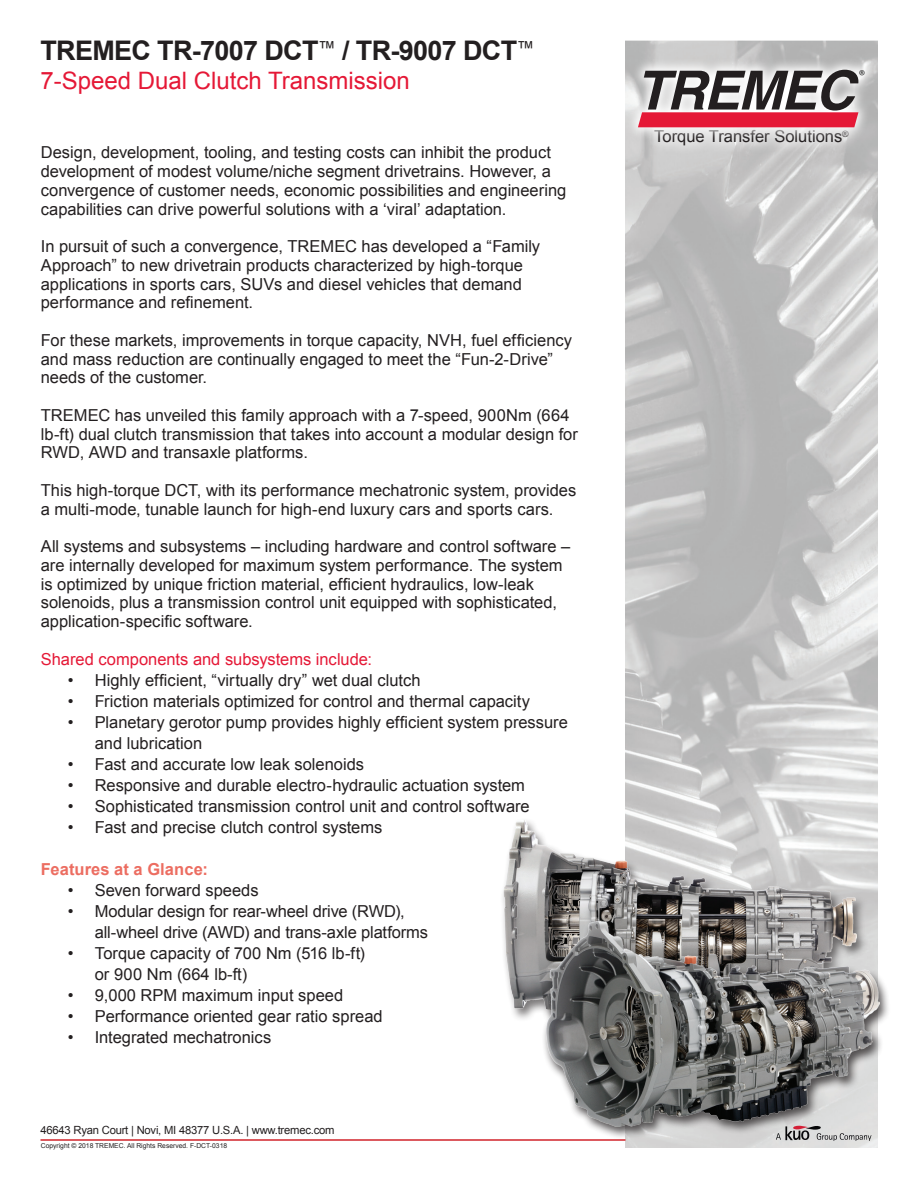
<style>
.page{position:relative;width:918px;height:1188px;background:#fff}
.page>*{position:absolute;margin:0;border:0;box-sizing:border-box;transform-origin:0 0}
.t1{font:700 27px "Arial";letter-spacing:-.025em;color:#231f20}
.t2{font:24px "Arial";color:#e51836}
.t3{font:16.5px/18.8px "Arial";color:#231f20}
.t4{font:16.5px "Arial";color:#e51836}
.t5{font:700 16.5px "Arial";letter-spacing:.005em;color:#ec6d61}
.t6{font:11.55px "Myriad";color:#000}
.t7{font:11.25px "Arial";letter-spacing:-.02em;color:#231f20}
.t8{font:6.75px "Arial";color:#231f20}
</style>
<div class="page">
<img style="left:626px;top:40px;width:252px;height:1108px">
<hr style="left:40px;top:1139px;width:586px;height:2px;background:#d1232a">
<div style="left:642px;top:117px;width:219px;height:41px;background:#fff;opacity:.5"></div>
<svg style="left:625px;top:57px;width:252px;height:84px;background:#d4d2d2"></svg>
<svg style="left:638px;top:70px;width:221px;height:57px"></svg>
<svg style="left:776px;top:1140px;width:96px;height:1px"></svg>
<div style="left:499px;top:818px;width:370px;height:223px;background:#231f20;opacity:.6"></div>
<img style="left:503px;top:819px;width:354px;height:209px">
<div style="left:542px;top:920px;width:349px;height:220px;background:#231f20;opacity:.75"></div>
<img style="left:546px;top:922px;width:334px;height:204px">
<h1 class="t1" style="left:40px;top:33px;width:496px">TREMEC TR-7007 DCT<sup>™</sup> / TR-9007 DCT<sup>™</sup></h1>
<h2 class="t2" style="left:40px;top:65px;width:371px">7-Speed Dual Clutch Transmission</h2>
<p class="t3" style="left:41px;top:143px;width:527px">Design, development, tooling, and testing costs can inhibit the product development of modest volume/niche segment drivetrains. However, a convergence of customer needs, economic possibilities and engineering capabilities can drive powerful solutions with a ‘viral’ adaptation.</p>
<p class="t3" style="left:41px;top:237px;width:501px">In pursuit of such a convergence, TREMEC has developed a “Family Approach” to new drivetrain products characterized by high-torque applications in sports cars, SUVs and diesel vehicles that demand performance and refinement.</p>
<p class="t3" style="left:41px;top:331px;width:533px">For these markets, improvements in torque capacity, NVH, fuel efficiency and mass reduction are continually engaged to meet the “Fun-2-Drive” needs of the customer.</p>
<p class="t3" style="left:41px;top:406px;width:539px">TREMEC has unveiled this family approach with a 7-speed, 900Nm (664 lb-ft) dual clutch transmission that takes into account a modular design for<br>RWD, AWD and transaxle platforms.</p>
<p class="t3" style="left:41px;top:481px;width:537px">This high-torque DCT, with its performance mechatronic system, provides a multi-mode, tunable launch for high-end luxury cars and sports cars.</p>
<p class="t3" style="left:41px;top:537px;width:531px">All systems and subsystems – including hardware and control software – are internally developed for maximum system performance. The system is optimized by unique friction material, efficient hydraulics, low-leak solenoids, plus a transmission control unit equipped with sophisticated, application-specific software.</p>
<p class="t4" style="left:41px;top:648px;width:333px">Shared components and subsystems include:</p>
<p class="t3" style="left:68px;top:671px;width:354px">• Highly efficient, “virtually dry” wet dual clutch</p>
<p class="t3" style="left:68px;top:692px;width:464px">• Friction materials optimized for control and thermal capacity</p>
<p class="t3" style="left:95px;top:711px;width:475px;line-height:21px;text-indent:-27px">• Planetary gerotor pump provides highly efficient system pressure and lubrication</p>
<p class="t3" style="left:68px;top:755px;width:298px">• Fast and accurate low leak solenoids</p>
<p class="t3" style="left:68px;top:776px;width:459px">• Responsive and durable electro-hydraulic actuation system</p>
<p class="t3" style="left:68px;top:797px;width:463px">• Sophisticated transmission control unit and control software</p>
<p class="t3" style="left:68px;top:818px;width:316px">• Fast and precise clutch control systems</p>
<p class="t5" style="left:41px;top:858px;width:169px">Features at a Glance:</p>
<p class="t3" style="left:68px;top:881px;width:192px">• Seven forward speeds</p>
<p class="t3" style="left:95px;top:901px;width:335px;line-height:21px;text-indent:-27px">• Modular design for rear-wheel drive (RWD), all-wheel drive (AWD) and trans-axle platforms</p>
<p class="t3" style="left:95px;top:943px;width:272px;line-height:21px;text-indent:-27px">• Torque capacity of 700 Nm (516 lb-ft) or 900 Nm (664 lb-ft)</p>
<p class="t3" style="left:68px;top:986px;width:277px">• 9,000 RPM maximum input speed</p>
<p class="t3" style="left:68px;top:1007px;width:316px">• Performance oriented gear ratio spread</p>
<p class="t3" style="left:68px;top:1028px;width:205px">• Integrated mechatronics</p>
<p class="t7" style="left:40px;top:1123px;width:295px">46643 Ryan Court | Novi, MI 48377 U.S.A. | www.tremec.com</p>
<p class="t8" style="left:41px;top:1142px;width:188px">Copyright © 2018 TREMEC. All Rights Reserved. F-DCT-0318</p>
<p class="t6" style="left:859px;top:68px;width:7px">®</p>
<p class="t3" style="left:654px;top:127px;width:196px">Torque Transfer Solutions<sup>®</sup></p>
</div>
